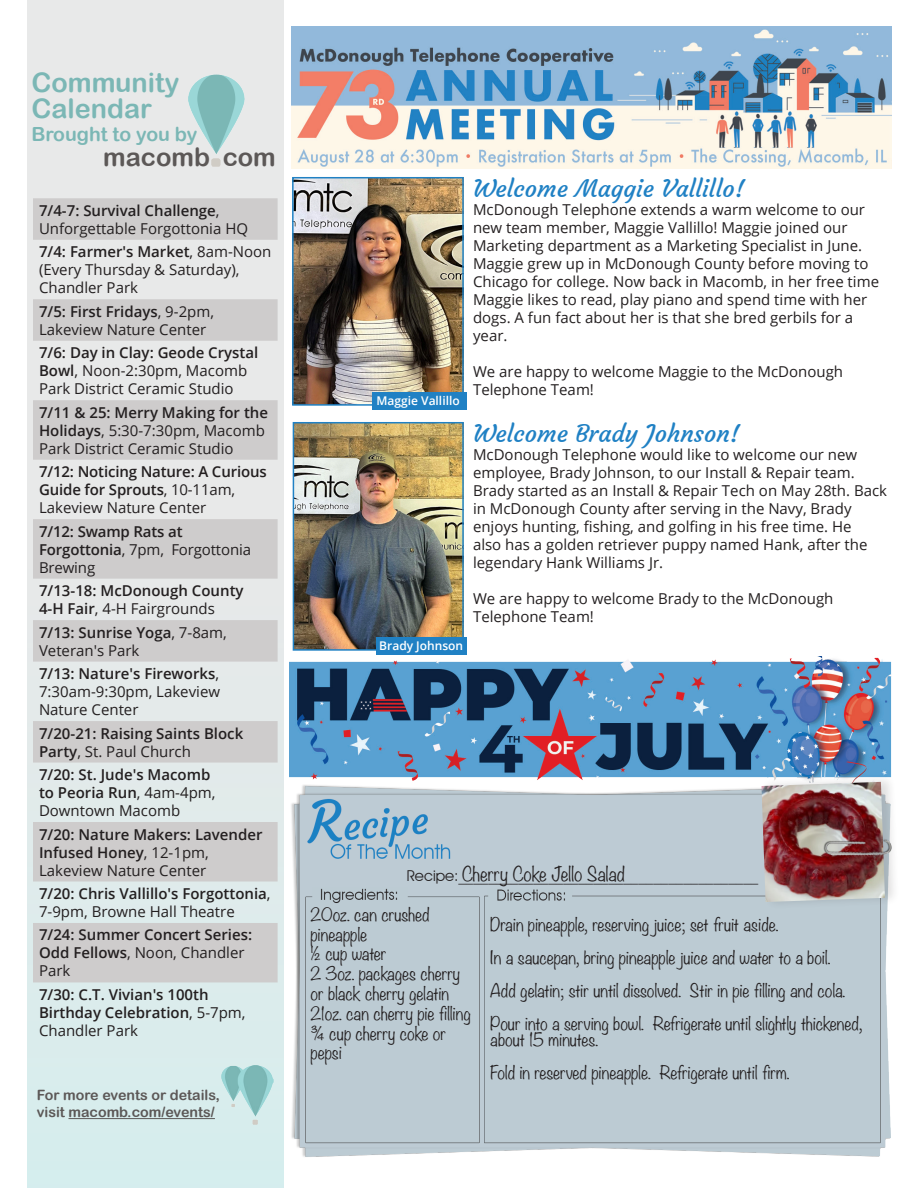
<style>
.page{position:relative;width:918px;height:1188px;background:#fff}
.page>*{position:absolute;margin:0;border:0;box-sizing:border-box;transform-origin:0 0}
.t1{font:27px "Arial Rounded MT Bold";color:#7bb7b5}
.t2{font:25.5px "Arial Rounded MT Bold";color:#5c5857}
.t3{font:24px "Courgette";color:#2081c4}
.t4{font:19.5px "Arial Rounded MT Bold";color:#7bb7b5}
.t5{font:300 18px "Noteworthy";color:#231f20}
.t6{font:300 16.5px/19.8px "Noteworthy";color:#231f20}
.t7{font:15px/18px "Open Sans";color:#231f20}
.t8{font:600 15px/18px "Open Sans";color:#231f20}
.t9{font:15px "Avant Garde IT Cby BT";color:#231f20}
.t10{font:14.25px "Arial Rounded MT Bold";color:#5c5857}
.t11{font:600 12px "Open Sans";color:#fff}
.s1{font-weight:600}
.s2{font-weight:400}
</style>
<div class="page">
<img style="left:289px;top:657px;width:602px;height:124px">
<img style="left:296px;top:425px;width:165px;height:223px">
<div style="left:293px;top:422px;width:171px;height:229px;border:2px solid #2081c4"></div>
<div style="left:376px;top:637px;width:91px;height:18px;background:#2081c4"></div>
<img style="left:295px;top:180px;width:166px;height:223px">
<div style="left:292px;top:177px;width:172px;height:229px;border:2px solid #2081c4"></div>
<div style="left:372px;top:392px;width:95px;height:18px;background:#2081c4"></div>
<img style="left:292px;top:27px;width:600px;height:141px">
<div style="left:27px;top:0;width:257px;height:1188px;background:linear-gradient(to right,#e0ebeb,#e0ebeb)"></div>
<svg style="left:33px;top:198px;width:245px;height:784px;background:#d9dada"></svg>
<img style="left:189px;top:75px;width:55px;height:91px">
<hr style="left:69px;top:1118px;width:146px;height:1px;background:#5c5857">
<img style="left:221px;top:1065px;width:53px;height:59px">
<img style="left:291px;top:785px;width:599px;height:372px">
<div style="left:761px;top:774px;width:138px;height:136px;background:#231f20;opacity:.14"></div>
<img style="left:762px;top:782px;width:123px;height:120px">
<img style="left:824px;top:838px;width:67px;height:18px">
<p class="t1" style="left:32px;top:67px;width:149px">Community</p>
<p class="t1" style="left:32px;top:92px;width:122px">Calendar</p>
<p class="t4" style="left:32px;top:123px;width:167px">Brought to you by</p>
<p class="t2" style="left:103px;top:142px;width:174px">macomb com</p>
<p class="t7" style="left:39px;top:201px;width:211px"><span class="s1">7/4-7: Survival Challenge</span>,<br>Unforgettable Forgottonia HQ</p>
<p class="t7" style="left:39px;top:242px;width:234px"><span class="s1">7/4: Farmer's Market</span>, 8am-Noon (Every Thursday &amp; Saturday),<br>Chandler Park</p>
<p class="t7" style="left:39px;top:302px;width:177px"><span class="s1">7/5: First Fridays</span>, 9-2pm,<br>Lakeview Nature Center</p>
<p class="t7" style="left:39px;top:343px;width:221px"><span class="s1">7/6: Day in Clay: Geode Crystal<br>Bowl</span>, Noon-2:30pm, Macomb<br>Park District Ceramic Studio</p>
<p class="t7" style="left:39px;top:403px;width:231px"><span class="s1">7/11 &amp; 25: Merry Making for the<br>Holidays</span>, 5:30-7:30pm, Macomb<br>Park District Ceramic Studio</p>
<p class="t8" style="left:39px;top:462px;width:229px">7/12: Noticing Nature: A Curious<br>Guide for Sprouts<span class="s2">, 10-11am,<br>Lakeview Nature Center</span></p>
<p class="t8" style="left:39px;top:522px;width:214px">7/12: Swamp Rats at<br>Forgottonia<span class="s2">, 7pm, Forgottonia<br>Brewing</span></p>
<p class="t8" style="left:39px;top:581px;width:206px">7/13-18: McDonough County<br>4-H Fair<span class="s2">, 4-H Fairgrounds</span></p>
<p class="t7" style="left:39px;top:623px;width:189px"><span class="s1">7/13: Sunrise Yoga</span>, 7-8am,<br>Veteran's Park</p>
<p class="t7" style="left:39px;top:664px;width:183px;text-align:justify"><span class="s1">7/13: Nature's Fireworks</span>, 7:30am-9:30pm, Lakeview Nature Center</p>
<p class="t8" style="left:39px;top:724px;width:206px">7/20-21: Raising Saints Block<br>Party<span class="s2">, St. Paul Church</span></p>
<p class="t8" style="left:39px;top:765px;width:178px">7/20: St. Jude's Macomb to Peoria Run<span class="s2">, 4am-4pm,<br>Downtown Macomb</span></p>
<p class="t8" style="left:39px;top:825px;width:225px">7/20: Nature Makers: Lavender<br>Infused Honey<span class="s2">, 12-1pm,<br>Lakeview Nature Center</span></p>
<p class="t8" style="left:39px;top:884px;width:233px">7/20: Chris Vallillo's Forgottonia<span class="s2">,<br>7-9pm, Browne Hall Theatre</span></p>
<p class="t8" style="left:39px;top:926px;width:215px">7/24: Summer Concert Series:<br>Odd Fellows<span class="s2">, Noon, Chandler<br>Park</span></p>
<p class="t8" style="left:39px;top:985px;width:208px">7/30: C.T. Vivian's 100th<br>Birthday Celebration<span class="s2">, 5-7pm,<br>Chandler Park</span></p>
<p class="t10" style="left:37px;top:1087px;width:185px">For more events or details,</p>
<p class="t10" style="left:37px;top:1104px;width:180px">visit macomb.com/events/</p>
<p class="t11" style="left:376px;top:393px;width:85px">Maggie Vallillo</p>
<p class="t11" style="left:379px;top:637px;width:85px">Brady Johnson</p>
<p class="t3" style="left:473px;top:174px;width:273px">Welcome Maggie Vallillo!</p>
<p class="t7" style="left:473px;top:201px;width:408px">McDonough Telephone extends a warm welcome to our new team member, Maggie Vallillo! Maggie joined our Marketing department as a Marketing Specialist in June.<br>Maggie grew up in McDonough County before moving to Chicago for college. Now back in Macomb, in her free time Maggie likes to read, play piano and spend time with her dogs. A fun fact about her is that she bred gerbils for a year.</p>
<p class="t7" style="left:473px;top:363px;width:372px">We are happy to welcome Maggie to the McDonough<br>Telephone Team!</p>
<p class="t3" style="left:473px;top:419px;width:268px">Welcome Brady Johnson!</p>
<p class="t7" style="left:473px;top:445px;width:416px">McDonough Telephone would like to welcome our new employee, Brady Johnson, to our Install &amp; Repair team.<br>Brady started as an Install &amp; Repair Tech on May 28th. Back in McDonough County after serving in the Navy, Brady enjoys hunting, fishing, and golfing in his free time. He<br>also has a golden retriever puppy named Hank, after the legendary Hank Williams Jr.</p>
<p class="t7" style="left:473px;top:589px;width:362px">We are happy to welcome Brady to the McDonough<br>Telephone Team!</p>
<p class="t5" style="left:462px;top:858px;width:165px">Cherry Coke Jello Salad</p>
<p class="t9" style="left:407px;top:866px;width:353px">Recipe:________________________________________</p>
<p class="t6" style="left:310px;top:904px;width:121px">20oz. can crushed pineapple</p>
<p class="t6" style="left:310px;top:944px;width:77px">½ cup water</p>
<p class="t6" style="left:310px;top:963px;width:151px">2 3oz. packages cherry or black cherry gelatin</p>
<p class="t6" style="left:310px;top:1003px;width:162px">21oz. can cherry pie filling</p>
<p class="t6" style="left:310px;top:1023px;width:137px">¾ cup cherry coke or pepsi</p>
<p class="t6" style="left:490px;top:914px;width:290px">Drain pineapple, reserving juice; set fruit aside.</p>
<p class="t6" style="left:490px;top:947px;width:342px">In a saucepan, bring pineapple juice and water to a boil.</p>
<p class="t6" style="left:490px;top:980px;width:356px">Add gelatin; stir until dissolved. Stir in pie filling and cola.</p>
<p class="t6" style="left:490px;top:1015px;width:374px;line-height:16.5px">Pour into a serving bowl. Refrigerate until slightly thickened, about 15 minutes.</p>
<p class="t6" style="left:490px;top:1062px;width:301px">Fold in reserved pineapple. Refrigerate until firm.</p>
</div>
